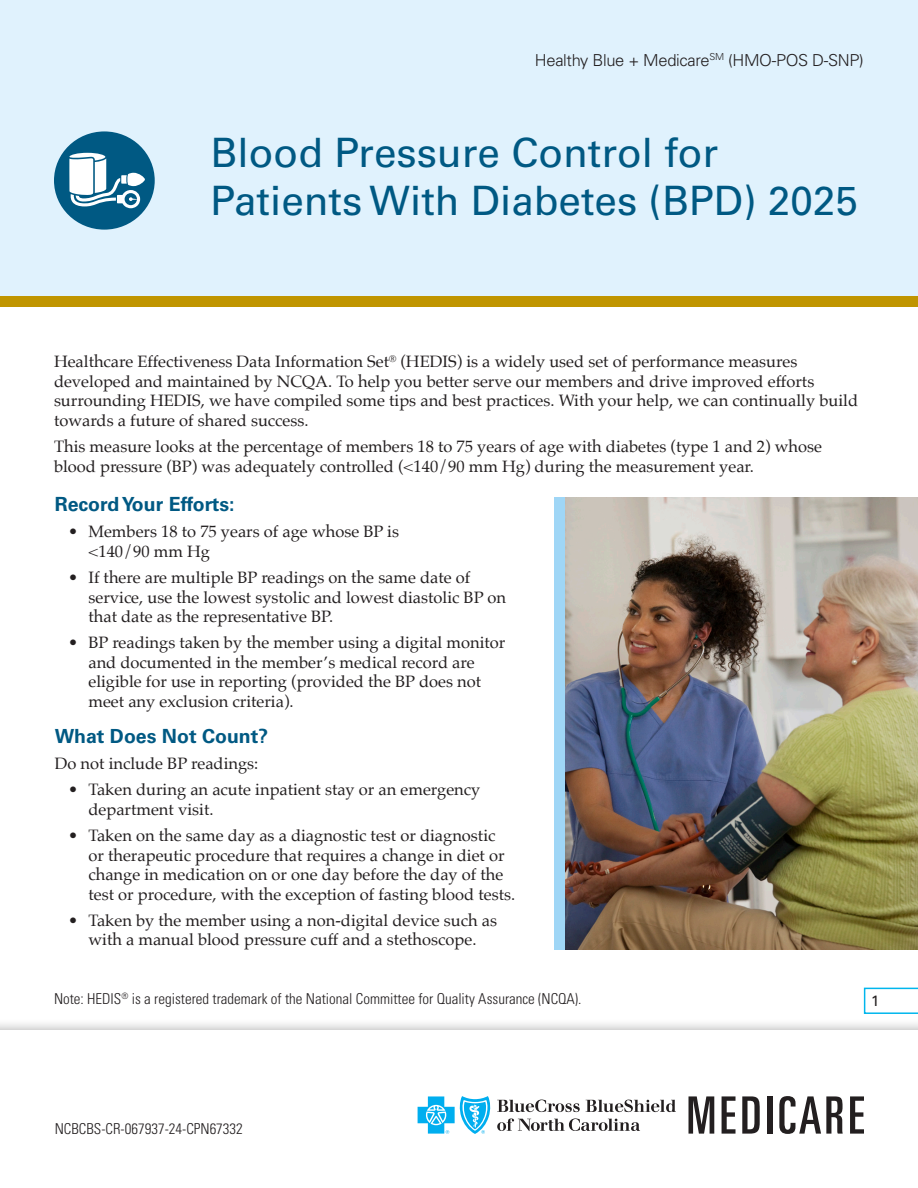
<style>
.page{position:relative;width:918px;height:1188px;background:#fff}
.page>*{position:absolute;margin:0;border:0;box-sizing:border-box;transform-origin:0 0}
.t1{font:40.5px/48.6px "Univers LT Std";color:#005983}
.t2{font:700 19.5px "Univers LT Std";color:#005983}
.t3{font:16.5px/19.5px "Palatino";color:#231f20}
.t4{font:300 16.5px "Univers LT Std";letter-spacing:-.02em;color:#231f20}
.t5{font:300 condensed 15px "Univers LT Std";color:#231f20}
.t6{font:15px "Univers LT Std";color:#231f20}
</style>
<div class="page">
<img style="left:565px;top:497px;width:353px;height:452px">
<div style="left:0;top:1018px;width:918px;height:170px;background:#1d1e1f;opacity:.4"></div>
<div style="left:0;top:1030px;width:918px;height:158px;background:#fff"></div>
<svg style="left:689px;top:1096px;width:25px;height:38px"></svg>
<svg style="left:722px;top:1096px;width:14px;height:38px"></svg>
<svg style="left:742px;top:1096px;width:18px;height:38px"></svg>
<div style="left:767px;top:1096px;width:5px;height:38px;background:#231f20"></div>
<svg style="left:779px;top:1096px;width:64px;height:38px"></svg>
<svg style="left:850px;top:1096px;width:14px;height:38px"></svg>
<svg style="left:497px;top:1100px;width:83px;height:12px"></svg>
<svg style="left:586px;top:1100px;width:90px;height:12px"></svg>
<svg style="left:497px;top:1118px;width:143px;height:13px"></svg>
<svg style="left:418px;top:1096px;width:73px;height:38px"></svg>
<div style="left:0;top:0;width:918px;height:301px;background:#e0f2fd"></div>
<div style="left:0;top:296px;width:918px;height:10px;background:#c09500"></div>
<div style="left:54px;top:131px;width:101px;height:99px;background:#005983;border-radius:50%"></div>
<svg style="left:69px;top:153px;width:76px;height:55px"></svg>
<div style="left:554px;top:497px;width:11px;height:452px;background:#9fd6f6"></div>
<svg style="left:864px;top:988px;width:54px;height:26px"></svg>
<p class="t4" style="left:535px;top:50px;width:330px">Healthy Blue + Medicare<sup>SM</sup> (HMO-POS D-SNP)</p>
<h1 class="t1" style="left:211px;top:128px;width:649px">Blood Pressure Control for<br>Patients With Diabetes (BPD) 2025</h1>
<p class="t3" style="left:54px;top:352px;width:806px">Healthcare Effectiveness Data Information Set<sup>®</sup> (HEDIS) is a widely used set of performance measures developed and maintained by NCQA. To help you better serve our members and drive improved efforts surrounding HEDIS, we have compiled some tips and best practices. With your help, we can continually build towards a future of shared success.</p>
<p class="t3" style="left:54px;top:437px;width:770px">This measure looks at the percentage of members 18 to 75 years of age with diabetes (type 1 and 2) whose blood pressure (BP) was adequately controlled (&lt;140/90 mm Hg) during the measurement year.</p>
<h2 class="t2" style="left:55px;top:493px;width:181px">Record Your Efforts:</h2>
<p class="t3" style="left:88px;top:522px;width:312px;text-indent:-20px">• Members 18 to 75 years of age whose BP is &lt;140/90 mm Hg</p>
<p class="t3" style="left:88px;top:568px;width:419px;text-indent:-20px">• If there are multiple BP readings on the same date of service, use the lowest systolic and lowest diastolic BP on that date as the representative BP.</p>
<p class="t3" style="left:88px;top:633px;width:418px;text-indent:-20px">• BP readings taken by the member using a digital monitor and documented in the member’s medical record are eligible for use in reporting (provided the BP does not meet any exclusion criteria).</p>
<h2 class="t2" style="left:55px;top:725px;width:215px">What Does Not Count?</h2>
<p class="t3" style="left:55px;top:754px;width:205px">Do not include BP readings:</p>
<p class="t3" style="left:88px;top:780px;width:393px;text-indent:-20px">• Taken during an acute inpatient stay or an emergency department visit.</p>
<p class="t3" style="left:88px;top:826px;width:428px;text-indent:-20px">• Taken on the same day as a diagnostic test or diagnostic<br>or therapeutic procedure that requires a change in diet or change in medication on or one day before the day of the test or procedure, with the exception of fasting blood tests.</p>
<p class="t3" style="left:68px;top:911px;width:430px;text-align:center">• Taken by the member using a non-digital device such as with a manual blood pressure cuff and a stethoscope.</p>
<p class="t5" style="left:54px;top:990px;width:529px">Note: HEDIS<sup>®</sup> is a registered trademark of the National Committee for Quality Assurance (NCQA).</p>
<p class="t6" style="left:871px;top:992px;width:10px">1</p>
<p class="t5" style="left:55px;top:1120px;width:190px">NCBCBS-CR-067937-24-CPN67332</p>
</div>
